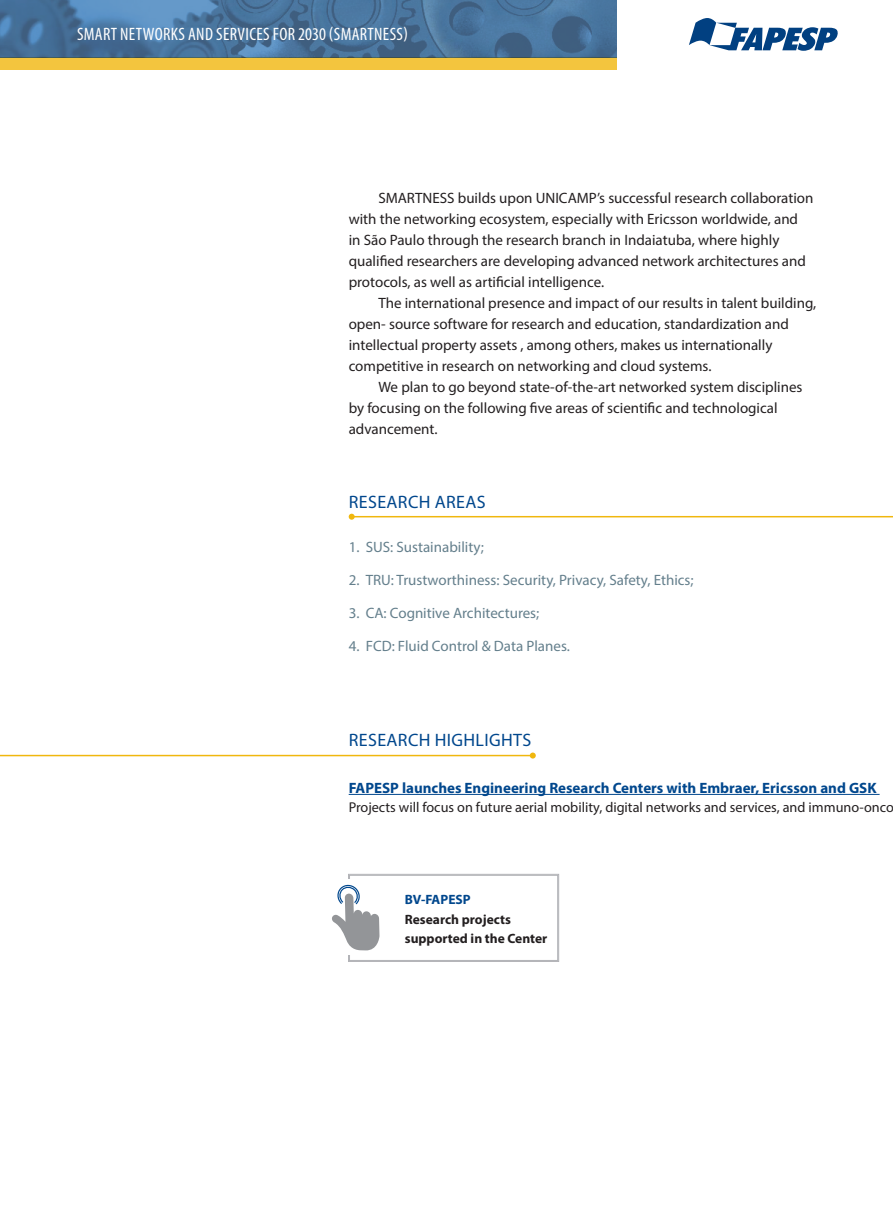
<style>
.page{position:relative;width:893px;height:1225px;background:#fff}
.page>*{position:absolute;margin:0;border:0;box-sizing:border-box;transform-origin:0 0}
.t1{font:condensed 18px "Myriad Pro";letter-spacing:.02em;color:#fff}
.t2{font:18px "Myriad Pro";letter-spacing:.02em;color:#01478d}
.t3{font:15px/21px "Myriad Pro";color:#231f20}
.t4{font:15px "Myriad Pro";color:#647f8c}
.t5{font:700 15px "Myriad Pro";color:#01478d}
.t6{font:14.25px "Myriad Pro";color:#231f20}
.t7{font:700 13.5px/19.5px "Myriad Pro";color:#231f20}
.t8{font:700 13.5px "Myriad Pro";color:#01478d}
</style>
<div class="page">
<div style="left:0;top:57px;width:617px;height:13px;background:#f3c53e"></div>
<img style="left:0;top:0;width:617px;height:57px">
<svg style="left:689px;top:18px;width:149px;height:33px"></svg>
<hr style="left:0;top:755px;width:533px;height:1px;background:#f0b70e">
<svg style="left:530px;top:752px;width:6px;height:6px"></svg>
<hr style="left:349px;top:794px;width:531px;height:1px;background:#01478d">
<hr style="left:352px;top:516px;width:541px;height:1px;background:#f0b70e">
<svg style="left:349px;top:514px;width:6px;height:6px"></svg>
<svg style="left:332px;top:874px;width:227px;height:88px"></svg>
<p class="t1" style="left:77px;top:23px;width:332px">SMART NETWORKS AND SERVICES FOR 2030 (SMARTNESS)</p>
<p class="t3" style="left:349px;top:187px;width:466px;text-indent:30px">SMARTNESS builds upon UNICAMP’s successful research collaboration with the networking ecosystem, especially with Ericsson worldwide, and in São Paulo through the research branch in Indaiatuba, where highly qualified researchers are developing advanced network architectures and protocols, as well as artificial intelligence.</p>
<p class="t3" style="left:349px;top:292px;width:469px;text-indent:30px">The international presence and impact of our results in talent building, open- source software for research and education, standardization and intellectual property assets , among others, makes us internationally competitive in research on networking and cloud systems.</p>
<p class="t3" style="left:349px;top:376px;width:455px;text-indent:30px">We plan to go beyond state-of-the-art networked system disciplines by focusing on the following five areas of scientific and technological advancement.</p>
<p class="t2" style="left:349px;top:490px;width:138px">RESEARCH AREAS</p>
<p class="t4" style="left:349px;top:538px;width:137px">1. SUS: Sustainability;</p>
<p class="t4" style="left:349px;top:571px;width:346px">2. TRU: Trustworthiness: Security, Privacy, Safety, Ethics;</p>
<p class="t4" style="left:349px;top:604px;width:192px">3. CA: Cognitive Architectures;</p>
<p class="t4" style="left:349px;top:637px;width:223px">4. FCD: Fluid Control &amp; Data Planes.</p>
<p class="t2" style="left:349px;top:728px;width:184px">RESEARCH HIGHLIGHTS</p>
<p class="t5" style="left:349px;top:778px;width:529px">FAPESP launches Engineering Research Centers with Embraer, Ericsson and GSK</p>
<p class="t6" style="left:349px;top:799px;width:547px">Projects will focus on future aerial mobility, digital networks and services, and immuno-onco</p>
<p class="t8" style="left:405px;top:891px;width:67px">BV-FAPESP</p>
<p class="t7" style="left:405px;top:909px;width:144px">Research projects supported in the Center</p>
</div>
